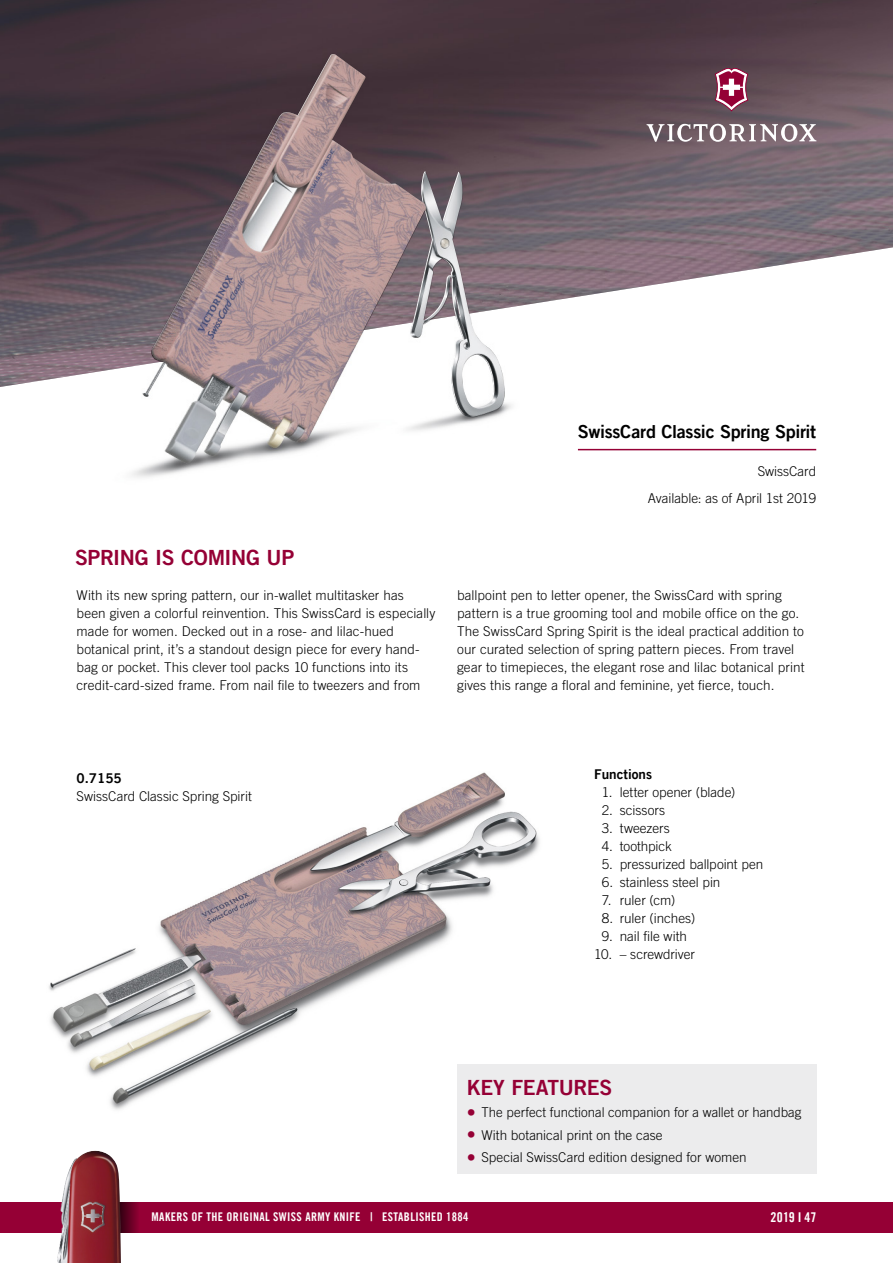
<style>
.page{position:relative;width:893px;height:1263px;background:#fff}
.page>*{position:absolute;margin:0;border:0;box-sizing:border-box;transform-origin:0 0}
.t1{font:21px "Trade Gothic LT Com Bd 2";letter-spacing:-.015em;color:#950035}
.t2{font:18px "Trade Gothic LT Com Bd 2";letter-spacing:-.02em;color:#000}
.t3{font:300 13.5px/18px "Trade Gothic LT Com";letter-spacing:.005em;color:#000}
.t4{font:13.5px "Trade Gothic LT Com Bd 2";color:#000}
.t5{font:13.5px "Trade Gothic LT Com Bd Cn 20";letter-spacing:.005em;color:#fff}
.t6{font:12px "Trade Gothic LT Com Bd Cn 20";letter-spacing:.03em;color:#fff}
.s1{font-family:"Trade Gothic LT Com Bd 2";font-weight:400;font-size:18px;color:#950035}
</style>
<div class="page">
<img style="left:49px;top:772px;width:491px;height:338px">
<div style="left:0;top:1202px;width:893px;height:30px;background:#950035"></div>
<svg style="left:121px;top:1202px;width:17px;height:30px"></svg>
<img style="left:57px;top:1151px;width:64px;height:112px">
<div style="left:457px;top:1064px;width:359px;height:110px;background:#ececed"></div>
<img style="left:0;top:0;width:893px;height:387px">
<img style="left:91px;top:30px;width:465px;height:448px">
<img style="left:143px;top:54px;width:361px;height:408px">
<svg style="left:647px;top:124px;width:169px;height:18px"></svg>
<svg style="left:715px;top:68px;width:33px;height:43px"></svg>
<hr style="left:578px;top:449px;width:238px;height:1px;background:#950035">
<h1 class="t1" style="left:75px;top:544px;width:221px">SPRING IS COMING UP</h1>
<h2 class="t2" style="left:578px;top:421px;width:240px">SwissCard Classic Spring Spirit</h2>
<p class="t3" style="left:648px;top:457px;width:170px;line-height:27px;text-align:right">SwissCard<br>Available: as of April 1st 2019</p>
<p class="t3" style="left:77px;top:586px;width:360px">With its new spring pattern, our in-wallet multitasker has been given a colorful reinvention. This SwissCard is especially made for women. Decked out in a rose- and lilac-hued botanical print, it’s a standout design piece for every hand&shy;bag or pocket. This clever tool packs 10 functions into its credit-card-sized frame. From nail file to tweezers and from</p>
<p class="t3" style="left:457px;top:586px;width:349px">ballpoint pen to letter opener, the SwissCard with spring pattern is a true grooming tool and mobile office on the go.<br>The SwissCard Spring Spirit is the ideal practical addition to our curated selection of spring pattern pieces. From travel gear to timepieces, the elegant rose and lilac botanical print gives this range a floral and feminine, yet fierce, touch.</p>
<p class="t4" style="left:77px;top:770px;width:47px">0.7155</p>
<p class="t3" style="left:77px;top:787px;width:177px">SwissCard Classic Spring Spirit</p>
<p class="t4" style="left:594px;top:765px;width:59px">Functions</p>
<p class="t3" style="left:602px;top:783px;width:135px">1. letter opener (blade)</p>
<p class="t3" style="left:602px;top:801px;width:65px">2. scissors</p>
<p class="t3" style="left:602px;top:819px;width:70px">3. tweezers</p>
<p class="t3" style="left:602px;top:837px;width:72px">4. toothpick</p>
<p class="t3" style="left:602px;top:855px;width:163px">5. pressurized ballpoint pen</p>
<p class="t3" style="left:602px;top:873px;width:120px">6. stainless steel pin</p>
<p class="t3" style="left:602px;top:891px;width:75px">7. ruler (cm)</p>
<p class="t3" style="left:602px;top:908px;width:95px">8. ruler (inches)</p>
<p class="t3" style="left:602px;top:926px;width:87px">9. nail file with</p>
<p class="t3" style="left:594px;top:944px;width:102px">10. – screwdriver</p>
<h1 class="t1" style="left:467px;top:1074px;width:147px">KEY FEATURES</h1>
<p class="t3" style="left:467px;top:1103px;width:336px"><span class="s1">•</span> The perfect functional companion for a wallet or handbag</p>
<p class="t3" style="left:467px;top:1126px;width:197px"><span class="s1">•</span> With botanical print on the case</p>
<p class="t3" style="left:467px;top:1148px;width:281px"><span class="s1">•</span> Special SwissCard edition designed for women</p>
<p class="t6" style="left:152px;top:1210px;width:318px">MAKERS OF THE ORIGINAL SWISS ARMY KNIFE | ESTABLISHED 1884</p>
<p class="t5" style="left:770px;top:1209px;width:47px">2019 I 47</p>
</div>
